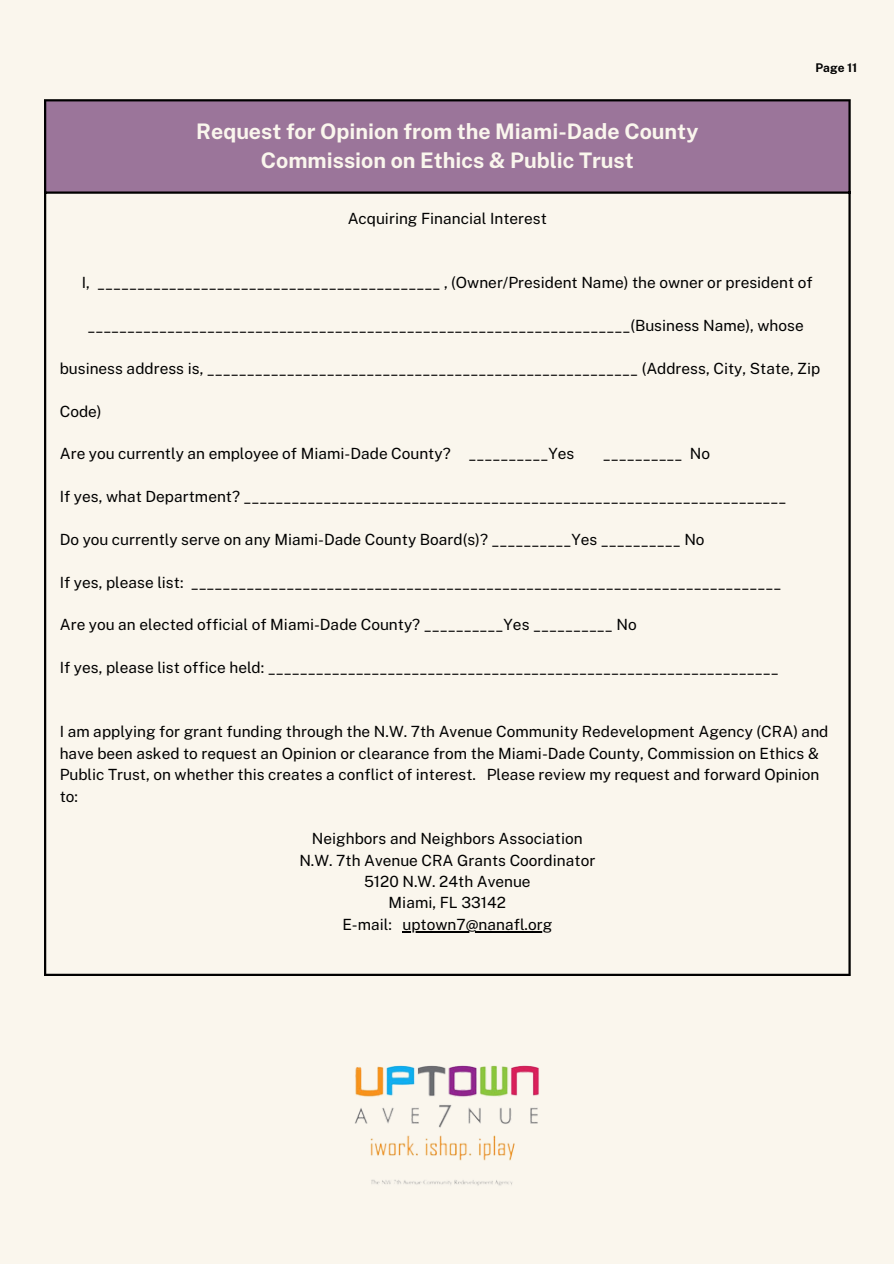
<style>
.page{position:relative;width:894px;height:1264px;background:#fff}
.page>*{position:absolute;margin:0;border:0;box-sizing:border-box;transform-origin:0 0}
.t1{font:700 21.45px "Public Sans";color:#faf6ed}
.t2{font:15.45px/21.3px "Public Sans";color:#000}
.t3{font:700 12px "Public Sans";color:#000}
</style>
<div class="page">
<div style="left:0;top:0;width:893px;height:1263px;background:#faf6ed"></div>
<div style="left:45px;top:100px;width:804px;height:93px;background:#9b759a"></div>
<hr style="left:402px;top:931px;width:150px;height:1px;background:#000">
<hr style="left:44px;top:101px;width:2px;height:872px;background:#000">
<hr style="left:848px;top:101px;width:2px;height:872px;background:#000">
<hr style="left:44px;top:99px;width:806px;height:2px;background:#000">
<hr style="left:44px;top:191px;width:806px;height:3px;background:#000">
<hr style="left:44px;top:973px;width:806px;height:3px;background:#000">
<img style="left:355px;top:1065px;width:184px;height:121px">
<h1 class="t1" style="left:196px;top:118px;width:503px">Request for Opinion from the Miami-Dade County</h1>
<p class="t1" style="left:261px;top:147px;width:374px">Commission on Ethics &amp; Public Trust</p>
<p class="t2" style="left:347px;top:208px;width:201px">Acquiring Financial Interest</p>
<p class="t3" style="left:815px;top:60px;width:43px">Page 11</p>
<p class="t2" style="left:82px;top:272px;width:732px">I, ___________________________________________ , (Owner/President Name) the owner or president of</p>
<p class="t2" style="left:87px;top:315px;width:717px">____________________________________________________________________(Business Name), whose</p>
<p class="t2" style="left:60px;top:357px;width:761px">business address is, ______________________________________________________ (Address, City, State, Zip</p>
<p class="t2" style="left:60px;top:400px;width:43px">Code)</p>
<p class="t2" style="left:60px;top:443px;width:516px">Are you currently an employee of Miami-Dade County? __________Yes</p>
<p class="t2" style="left:602px;top:443px;width:109px">__________ No</p>
<p class="t2" style="left:60px;top:486px;width:728px">If yes, what Department? ____________________________________________________________________</p>
<p class="t2" style="left:60px;top:528px;width:646px">Do you currently serve on any Miami-Dade County Board(s)? __________Yes __________ No</p>
<p class="t2" style="left:60px;top:571px;width:723px">If yes, please list: __________________________________________________________________________</p>
<p class="t2" style="left:60px;top:614px;width:578px">Are you an elected official of Miami-Dade County? __________Yes __________ No</p>
<p class="t2" style="left:60px;top:657px;width:720px">If yes, please list office held: ________________________________________________________________</p>
<p class="t2" style="left:60px;top:721px;width:770px">I am applying for grant funding through the N.W. 7th Avenue Community Redevelopment Agency (CRA) and have been asked to request an Opinion or clearance from the Miami-Dade County, Commission on Ethics &amp; Public Trust, on whether this creates a conflict of interest. Please review my request and forward Opinion to:</p>
<p class="t2" style="left:312px;top:828px;width:272px">Neighbors and Neighbors Association</p>
<p class="t2" style="left:299px;top:849px;width:297px">N.W. 7th Avenue CRA Grants Coordinator</p>
<p class="t2" style="left:364px;top:870px;width:168px">5120 N.W. 24th Avenue</p>
<p class="t2" style="left:388px;top:892px;width:119px">Miami, FL 33142</p>
<p class="t2" style="left:342px;top:913px;width:51px">E-mail:</p>
<p class="t2" style="left:402px;top:913px;width:151px">uptown7@nanafl.org</p>
</div>
